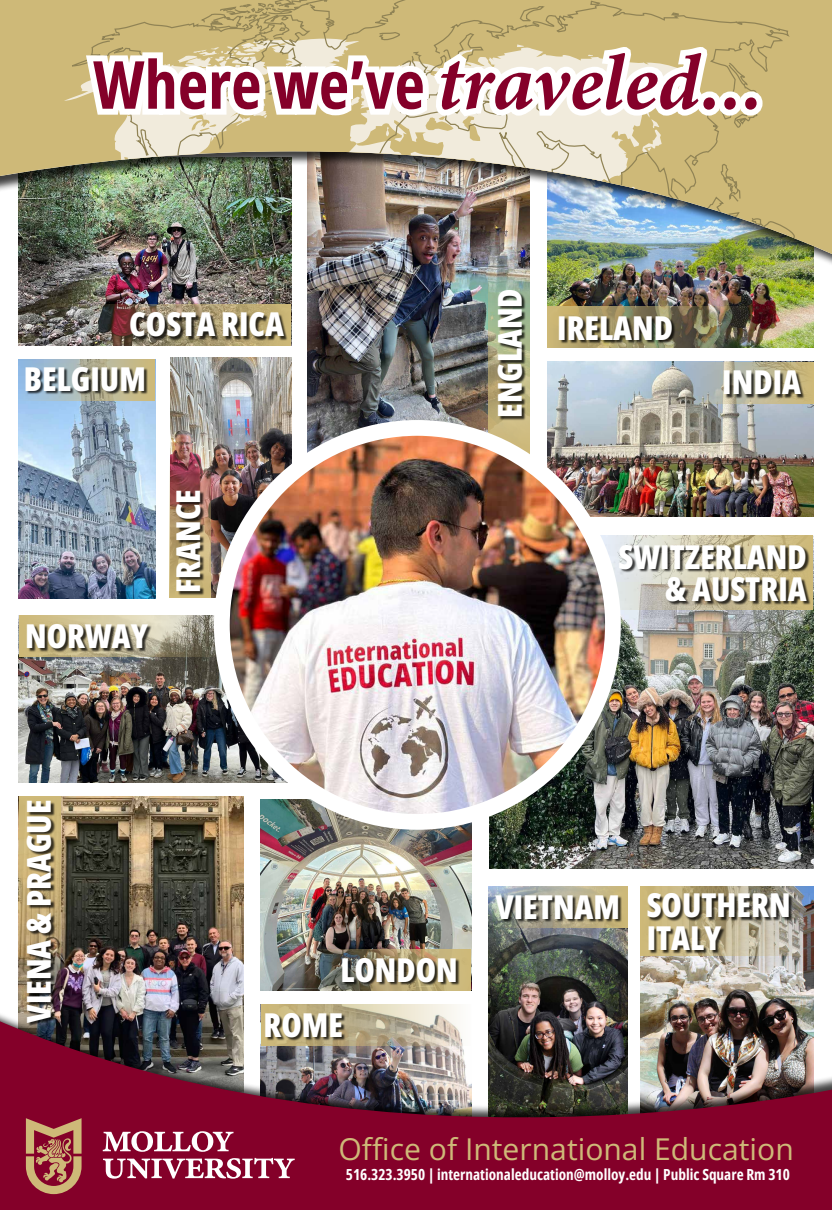
<style>
.page{position:relative;width:832px;height:1210px;background:#fff}
.page>*{position:absolute;margin:0;border:0;box-sizing:border-box;transform-origin:0 0}
.t1{font:italic 700 79.31px "Minion Pro";color:#840029}
.t2{font:800 32.9px/32.5px "Open Sans Condensed";color:#fff}
.t3{font:30.1px "Open Sans";color:#ceb978}
.t4{font:700 15.26px "Open Sans Condensed";color:#fff}
.s1{font-family:"Open Sans Condensed";font-style:normal;font-size:66.33px}
</style>
<div class="page">
<img style="left:488px;top:886px;width:139px;height:59px">
<img style="left:60px;top:796px;width:183px;height:149px">
<div style="left:0;top:945px;width:832px;height:265px;background:#000;opacity:.75"></div>
<img style="left:0;top:956px;width:832px;height:254px">
<img style="left:19px;top:326px;width:272px;height:19px">
<img style="left:307px;top:326px;width:181px;height:102px">
<img style="left:19px;top:359px;width:136px;height:239px">
<img style="left:19px;top:656px;width:203px;height:126px">
<img style="left:489px;top:609px;width:324px;height:259px">
<img style="left:759px;top:326px;width:54px;height:22px">
<img style="left:18px;top:229px;width:814px;height:83px">
<div style="left:803px;top:0;width:29px;height:254px;background:#ceb978"></div>
<svg style="left:0;top:0;width:65px;height:229px;background:#b6a975"></svg>
<img style="left:65px;top:0;width:738px;height:254px">
<img style="left:79px;top:0;width:635px;height:217px">
<div style="left:697px;top:91px;width:23px;height:25px;border:12px solid #fff;border-radius:5px"></div>
<div style="left:718px;top:91px;width:23px;height:25px;border:12px solid #fff;border-radius:5px"></div>
<div style="left:739px;top:91px;width:23px;height:25px;border:12px solid #fff;border-radius:5px"></div>
<img style="left:170px;top:358px;width:121px;height:239px">
<img style="left:547px;top:362px;width:266px;height:154px">
<svg style="left:103px;top:1131px;width:130px;height:20px"></svg>
<svg style="left:103px;top:1158px;width:192px;height:20px"></svg>
<svg style="left:21px;top:1111px;width:65px;height:87px;background:#a24d49"></svg>
<img style="left:260px;top:822px;width:211px;height:168px">
<img style="left:79px;top:304px;width:211px;height:41px">
<div style="left:131px;top:313px;width:157px;height:28px;background:#000;opacity:.75"></div>
<svg style="left:19px;top:359px;width:135px;height:42px;background:#aeb7ac"></svg>
<div style="left:26px;top:367px;width:122px;height:28px;background:#000;opacity:.75"></div>
<img style="left:169px;top:459px;width:42px;height:138px">
<div style="left:177px;top:491px;width:28px;height:104px;background:#000;opacity:.75"></div>
<svg style="left:19px;top:615px;width:197px;height:41px;background:#b5ad8e"></svg>
<div style="left:28px;top:625px;width:124px;height:28px;background:#000;opacity:.75"></div>
<svg style="left:19px;top:796px;width:41px;height:212px;background:#b59e6e"></svg>
<div style="left:28px;top:801px;width:28px;height:226px;background:#000;opacity:.75"></div>
<img style="left:301px;top:949px;width:170px;height:41px">
<div style="left:343px;top:958px;width:117px;height:28px;background:#000;opacity:.75"></div>
<svg style="left:261px;top:1004px;width:210px;height:42px;background:#cac0a5"></svg>
<div style="left:266px;top:1014px;width:80px;height:28px;background:#000;opacity:.75"></div>
<svg style="left:489px;top:886px;width:138px;height:41px;background:#afad96"></svg>
<div style="left:496px;top:896px;width:126px;height:27px;background:#000;opacity:.75"></div>
<svg style="left:640px;top:886px;width:171px;height:70px;background:#a49b81"></svg>
<div style="left:648px;top:894px;width:145px;height:60px;background:#000;opacity:.75"></div>
<svg style="left:613px;top:535px;width:200px;height:74px;background:#d1c9ac"></svg>
<div style="left:620px;top:545px;width:191px;height:61px;background:#000;opacity:.75"></div>
<svg style="left:682px;top:362px;width:131px;height:41px;background:#b1b1a0"></svg>
<div style="left:724px;top:371px;width:81px;height:28px;background:#000;opacity:.75"></div>
<img style="left:547px;top:306px;width:212px;height:42px">
<div style="left:559px;top:317px;width:117px;height:27px;background:#000;opacity:.75"></div>
<img style="left:488px;top:242px;width:41px;height:186px">
<div style="left:498px;top:290px;width:28px;height:130px;background:#000;opacity:.75"></div>
<img style="left:222px;top:428px;width:391px;height:394px">
<div style="left:214px;top:420px;width:407px;height:410px;border:16px solid #fff;border-radius:50%"></div>
<h1 class="t1" style="left:93px;top:27px;width:671px"><span class="s1">Where we’ve</span> traveled...</h1>
<p class="t2" style="left:24px;top:296px;width:262px;line-height:54.2px;text-indent:105px">COSTA RICA<br>BELGIUM</p>
<p class="t2" style="left:25px;top:619px;width:124px">NORWAY</p>
<p class="t2" style="left:171px;top:593px;width:105px;rotate:-90deg">FRANCE</p>
<p class="t2" style="left:493px;top:418px;width:131px;rotate:-90deg">ENGLAND</p>
<p class="t2" style="left:557px;top:311px;width:117px">IRELAND</p>
<p class="t2" style="left:722px;top:365px;width:80px">INDIA</p>
<p class="t2" style="left:618px;top:540px;width:190px;text-align:right">SWITZERLAND &amp; AUSTRIA</p>
<p class="t2" style="left:22px;top:1022px;width:225px;rotate:-90deg">VIENA &amp; PRAGUE</p>
<p class="t2" style="left:263px;top:941px;width:196px;line-height:55.4px;text-indent:77px">LONDON<br>ROME</p>
<p class="t2" style="left:646px;top:888px;width:145px;text-indent:-151px">VIETNAM SOUTHERN<br>ITALY</p>
<p class="t3" style="left:338px;top:1128px;width:457px">Office of International Education</p>
<p class="t4" style="left:346px;top:1164px;width:445px">516.323.3950 | internationaleducation@molloy.edu | Public Square Rm 310</p>
</div>
